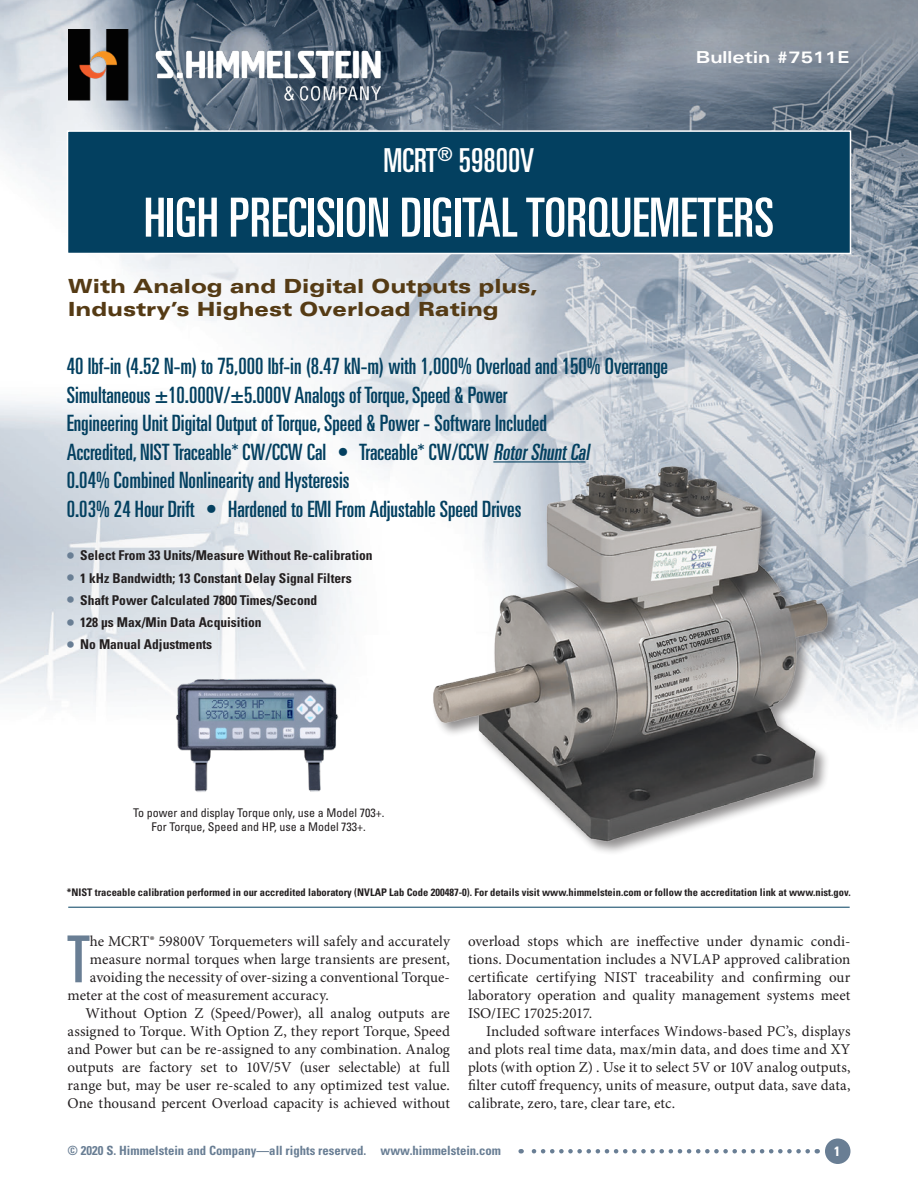
<style>
.page{position:relative;width:918px;height:1188px;background:#fff}
.page>*{position:absolute;margin:0;border:0;box-sizing:border-box;transform-origin:0 0}
.HML_Body_Text{font:ultra-condensed 64.8px "Univers LT Std";color:#697e94}
.HML_36_pt_White_Name{font:ultra-condensed 54px "Univers LT Std";color:#fff}
.HML_Model_Number_in{font:ultra-condensed 33px "Univers LT Std";color:#fff}
.HML_Specs_Blue_15_Pt{font:ultra-condensed 22.5px "Univers LT Std";color:#034060}
.HML_Brown_Bold_Ext_S{font:900 expanded 19.5px/23.4px "Univers LT Std";color:#553b15}
.t1{font:700 expanded 16.5px "Univers LT Std";color:#fff}
.HML_Body_Text-2{font:15px/18px "Minion Pro";color:#231f20;text-align:justify}
.t2{font:700 condensed 13.5px "Univers LT Std";color:#231f20}
.t3{font:700 condensed 13.5px "Univers LT Std";color:#fff}
.t4{font:700 condensed 12.75px "Univers LT Std";color:#697e94}
.HML_Table_Text{font:condensed 12px/14.4px "Univers LT Std";color:#231f20;text-align:center}
.HML_Asterisk_Stateme{font:700 condensed 10.5px "Univers LT Std";color:#231f20}
.s1{font-style:italic}
.s2{font-size:18px;color:#697e94}
</style>
<div class="page">
<div style="left:825px;top:1138px;width:25px;height:26px;background:#697e94;border-radius:50%"></div>
<svg style="left:521px;top:1149px;width:287px;height:5px"></svg>
<img style="left:0;top:0;width:918px;height:907px">
<div style="left:68px;top:131px;width:782px;height:123px;background:#034060"></div>
<div style="left:67px;top:130px;width:784px;height:124px;border:2px solid #fff"></div>
<hr style="left:68px;top:907px;width:782px;height:1px;background:#034060">
<img style="left:68px;top:30px;width:326px;height:77px">
<img style="left:413px;top:453px;width:432px;height:403px">
<img style="left:169px;top:677px;width:179px;height:116px">
<p class="t1" style="left:696px;top:48px;width:155px">Bulletin #7511E</p>
<p class="HML_Model_Number_in" style="left:384px;top:141px;width:152px">MCRT<sup>®</sup> 59800V</p>
<p class="HML_36_pt_White_Name" style="left:144px;top:187px;width:632px">HIGH PRECISION DIGITAL TORQUEMETERS</p>
<p class="HML_Brown_Bold_Ext_S" style="left:68px;top:274px;width:471px">With Analog and Digital Outputs plus,<br>Industry’s Highest Overload Rating</p>
<p class="HML_Specs_Blue_15_Pt" style="left:67px;top:353px;width:603px">40 lbf-in (4.52 N-m) to 75,000 lbf-in (8.47 kN-m) with 1,000% Overload and 150% Overrange</p>
<p class="HML_Specs_Blue_15_Pt" style="left:67px;top:382px;width:442px">Simultaneous ±10.000V/±5.000V Analogs of Torque, Speed &amp; Power</p>
<p class="HML_Specs_Blue_15_Pt" style="left:67px;top:410px;width:482px">Engineering Unit Digital Output of Torque, Speed &amp; Power - Software Included</p>
<p class="HML_Specs_Blue_15_Pt" style="left:67px;top:439px;width:528px">Accredited, NIST Traceable* CW/CCW Cal • Traceable* CW/CCW <span class="s1">RotorShuntCal</span></p>
<p class="HML_Specs_Blue_15_Pt" style="left:67px;top:467px;width:284px">0.04% Combined Nonlinearity and Hysteresis</p>
<p class="HML_Specs_Blue_15_Pt" style="left:67px;top:496px;width:456px">0.03% 24 Hour Drift • Hardened to EMI From Adjustable Speed Drives</p>
<p class="t2" style="left:67px;top:547px;width:307px"><span class="s2">•</span> Select From 33 Units/Measure Without Re-calibration</p>
<p class="t2" style="left:67px;top:570px;width:286px"><span class="s2">•</span> 1 kHz Bandwidth; 13 Constant Delay Signal Filters</p>
<p class="t2" style="left:67px;top:592px;width:252px"><span class="s2">•</span> Shaft Power Calculated 7800 Times/Second</p>
<p class="t2" style="left:67px;top:614px;width:196px"><span class="s2">•</span> 128 μs Max/Min Data Acquisition</p>
<p class="t2" style="left:67px;top:636px;width:147px"><span class="s2">•</span> No Manual Adjustments</p>
<p class="HML_Table_Text" style="left:133px;top:805px;width:253px">To power and display Torque only, use a Model 703+.<br>For Torque, Speed and HP, use a Model 733+.</p>
<p class="HML_Asterisk_Stateme" style="left:67px;top:885px;width:785px">*NIST traceable calibration performed in our accredited laboratory (NVLAP Lab Code 200487-0). For details visit www.himmelstein.com or follow the accreditation link at www.nist.gov.</p>
<p class="HML_Body_Text" style="left:67px;top:922px;width:24px">T</p>
<p class="HML_Body_Text-2" style="left:90px;top:933px;width:362px">he MCRT® 59800V Torquemeters will safely and accurately</p>
<p class="HML_Body_Text-2" style="left:90px;top:951px;width:362px">measure normal torques when large transients are present,</p>
<p class="HML_Body_Text-2" style="left:90px;top:969px;width:362px">avoiding the necessity of over-sizing a conventional Torque-</p>
<p class="HML_Body_Text-2" style="left:68px;top:987px;width:263px">meter at the cost of measurement accuracy.</p>
<p class="HML_Body_Text-2" style="left:68px;top:1005px;width:384px;text-indent:18px">Without Option Z (Speed/Power), all analog outputs are assigned to Torque. With Option Z, they report Torque, Speed and Power but can be re-assigned to any combination. Analog outputs are factory set to 10V/5V (user selectable) at full range but, may be user re-scaled to any optimized test value.<br>One thousand percent Overload capacity is achieved without</p>
<p class="HML_Body_Text-2" style="left:468px;top:933px;width:384px">overload stops which are ineffective under dynamic condi&shy;tions. Documentation includes a NVLAP approved calibration certificate certifying NIST traceability and confirming our laboratory operation and quality management systems meet ISO/IEC 17025:2017.</p>
<p class="HML_Body_Text-2" style="left:468px;top:1023px;width:384px;text-indent:18px">Included software interfaces Windows-based PC’s, displays and plots real time data, max/min data, and does time and XY plots (with option Z) . Use it to select 5V or 10V analog outputs, filter cutoff frequency, units of measure, output data, save data, calibrate, zero, tare, clear tare, etc.</p>
<p class="t4" style="left:68px;top:1143px;width:435px">© 2020 S. Himmelstein and Company—all rights reserved. www.himmelstein.com</p>
<p class="t3" style="left:834px;top:1143px;width:7px">1</p>
</div>
